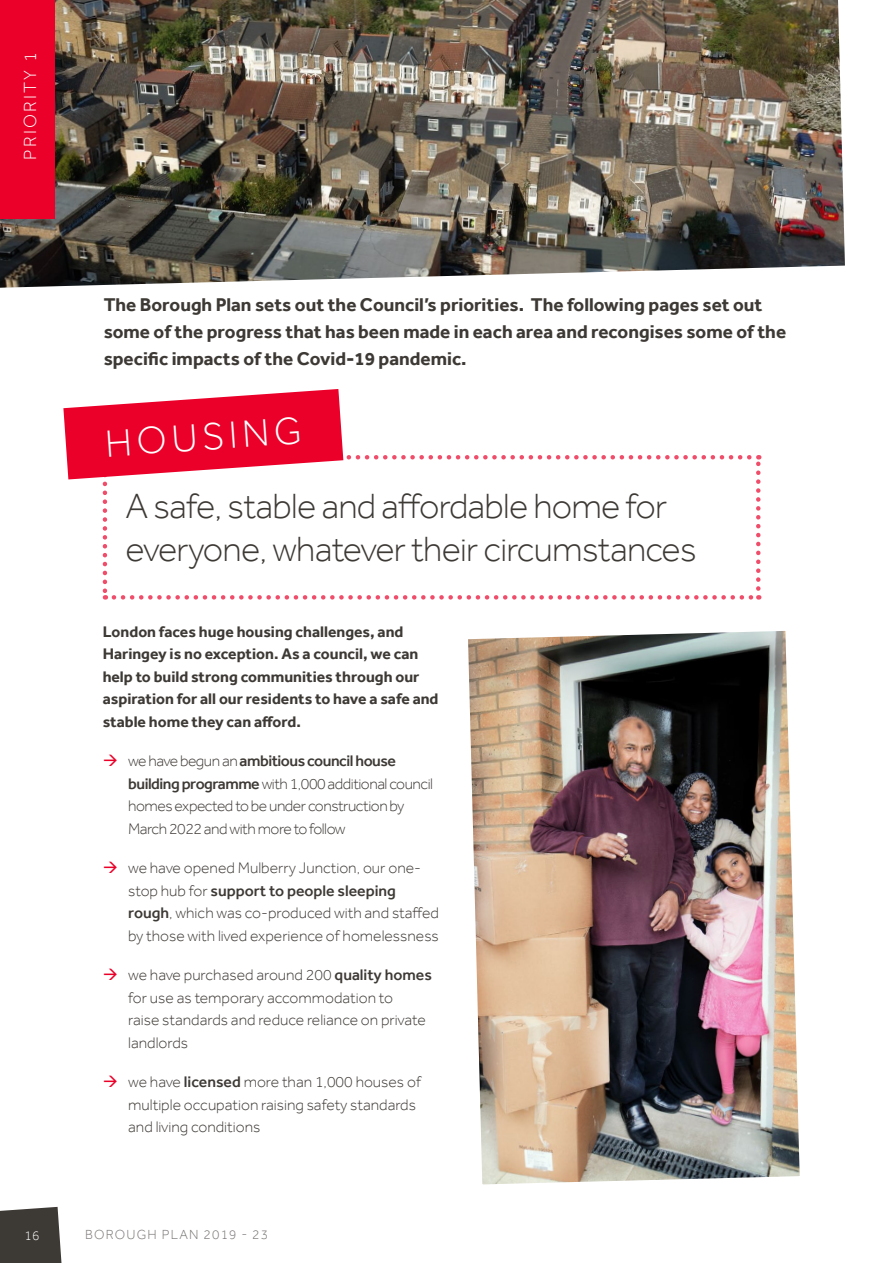
<style>
.page{position:relative;width:893px;height:1263px;background:#fff}
.page>*{position:absolute;margin:0;border:0;box-sizing:border-box;transform-origin:0 0}
.t1{font:300 39px "Effra";color:#fff}
.t2{font:300 36px/43.2px "Effra";letter-spacing:-.02em;color:#3d3935}
.t3{font:700 19.05px/27.2px "Effra";color:#3d3935}
.t4{font:300 18px "Effra";letter-spacing:.12em;color:#fff}
.t5{font:300 15.75px/22.5px "Effra";color:#3d3935}
.t6{font:700 15.75px/22.5px "Effra";color:#3d3935}
.t7{font:300 15.75px/22.5px "Effra";letter-spacing:-.03em;color:#3d3935}
.t8{font:300 13.5px "Effra";letter-spacing:.09em;color:#777472}
.t9{font:300 13.5px "Effra";color:#fff}
.s1{font-weight:500}
</style>
<div class="page">
<svg style="left:0;top:1207px;width:62px;height:56px;background:#4a4743"></svg>
<img style="left:0;top:0;width:845px;height:288px">
<svg style="left:63px;top:389px;width:697px;height:211px"></svg>
<div style="left:0;top:0;width:54px;height:219px;background:#ea0029"></div>
<img style="left:468px;top:631px;width:332px;height:554px">
<p class="t4" style="left:20px;top:160px;width:109px;rotate:-90deg">PRIORITY 1</p>
<p class="t3" style="left:104px;top:290px;width:684px">The Borough Plan sets out the Council’s priorities. The following pages set out some of the progress that has been made in each area and recongises some of the specific impacts of the Covid-19 pandemic.</p>
<h1 class="t1" style="left:104px;top:422px;width:199px;rotate:-4deg">HOUSING</h1>
<h2 class="t2" style="left:125px;top:484px;width:573px">A safe, stable and affordable home for everyone, whatever their circumstances</h2>
<p class="t6" style="left:103px;top:620px;width:337px">London faces huge housing challenges, and Haringey is no exception. As a council, we can help to build strong communities through our aspiration for all our residents to have a safe and stable home they can afford.</p>
<p class="t7" style="left:128px;top:750px;width:306px">we have begun an <span class="s1">ambitious council house building programme</span> with 1,000 additional council homes expected to be under construction by March 2022 and with more to follow</p>
<p class="t5" style="left:128px;top:857px;width:312px">we have opened Mulberry Junction, our one&shy;stop hub for <span class="s1">support to people sleeping rough</span>, which was co-produced with and staffed by those with lived experience of homelessness</p>
<p class="t5" style="left:128px;top:964px;width:305px">we have purchased around 200 <span class="s1">quality homes </span>for use as temporary accommodation to<br>raise standards and reduce reliance on private landlords</p>
<p class="t5" style="left:128px;top:1071px;width:294px">we have <span class="s1">licensed</span> more than 1,000 houses of multiple occupation raising safety standards and living conditions</p>
<p class="t9" style="left:25px;top:1227px;width:16px">16</p>
<p class="t8" style="left:85px;top:1227px;width:185px">BOROUGH PLAN 2019 - 23</p>
</div>
